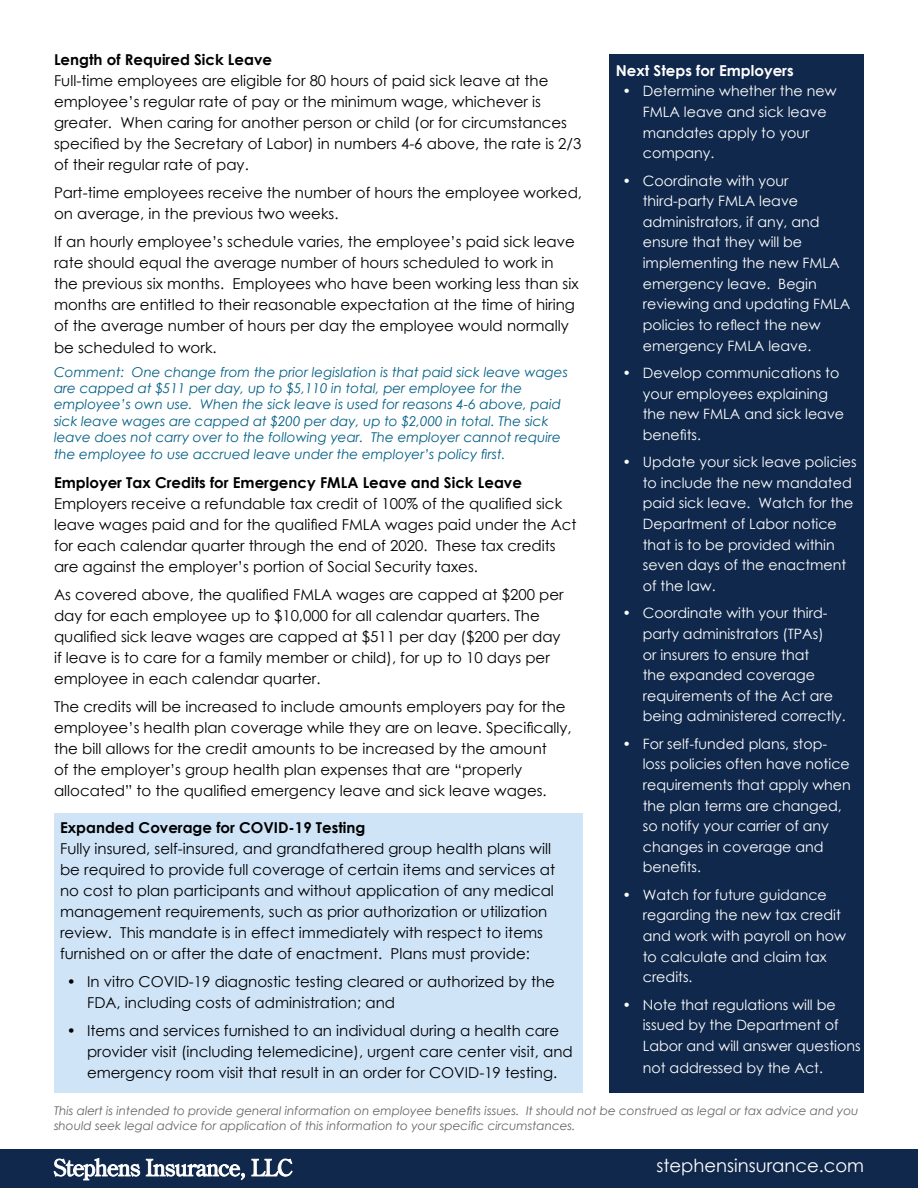
<style>
.page{position:relative;width:918px;height:1188px;background:#fff}
.page>*{position:absolute;margin:0;border:0;box-sizing:border-box;transform-origin:0 0}
.t1{font:18px "Century Gothic";color:#fff}
.t2{font:15px/21px "Century Gothic";color:#000}
.t3{font:700 15px "Century Gothic";color:#000}
.t4{font:700 15px "Century Gothic";color:#fff}
.t5{font:14.25px/20.5px "Century Gothic";color:#fff}
.t6{font:italic 13.5px/16.5px "Century Gothic";color:#005f85}
.t7{font:italic 12px/15px "Century Gothic";color:#65656a}
</style>
<div class="page">
<div style="left:609px;top:54px;width:255px;height:1039px;background:#10284b"></div>
<div style="left:0;top:1149px;width:918px;height:39px;background:#10284b"></div>
<svg style="left:54px;top:1158px;width:86px;height:22px"></svg>
<svg style="left:146px;top:1159px;width:99px;height:21px"></svg>
<svg style="left:252px;top:1159px;width:40px;height:17px"></svg>
<div style="left:54px;top:814px;width:528px;height:279px;background:#d0e4f8"></div>
<p class="t3" style="left:54px;top:48px;width:220px">Length of Required Sick Leave</p>
<p class="t2" style="left:54px;top:70px;width:529px">Full-time employees are eligible for 80 hours of paid sick leave at the employee’s regular rate of pay or the minimum wage, whichever is greater. When caring for another person or child (or for circumstances specified by the Secretary of Labor) in numbers 4-6 above, the rate is 2/3 of their regular rate of pay.</p>
<p class="t2" style="left:54px;top:182px;width:530px">Part-time employees receive the number of hours the employee worked, on average, in the previous two weeks.</p>
<p class="t2" style="left:54px;top:231px;width:526px">If an hourly employee’s schedule varies, the employee’s paid sick leave rate should equal the average number of hours scheduled to work in the previous six months. Employees who have been working less than six months are entitled to their reasonable expectation at the time of hiring of the average number of hours per day the employee would normally</p>
<p class="t2" style="left:54px;top:337px;width:164px">be scheduled to work.</p>
<p class="t6" style="left:54px;top:363px;width:516px">Comment: One change from the prior legislation is that paid sick leave wages are capped at $511 per day, up to $5,110 in total, per employee for the employee’s own use. When the sick leave is used for reasons 4-6 above, paid sick leave wages are capped at $200 per day, up to $2,000 in total. The sick leave does not carry over to the following year. The employer cannot require the employee to use accrued leave under the employer’s policy first.</p>
<p class="t3" style="left:54px;top:471px;width:469px">Employer Tax Credits for Emergency FMLA Leave and Sick Leave</p>
<p class="t2" style="left:54px;top:493px;width:524px">Employers receive a refundable tax credit of 100% of the qualified sick leave wages paid and for the qualified FMLA wages paid under the Act for each calendar quarter through the end of 2020. These tax credits are against the employer’s portion of Social Security taxes.</p>
<p class="t2" style="left:54px;top:584px;width:511px">As covered above, the qualified FMLA wages are capped at $200 per day for each employee up to $10,000 for all calendar quarters. The qualified sick leave wages are capped at $511 per day ($200 per day if leave is to care for a family member or child), for up to 10 days per employee in each calendar quarter.</p>
<p class="t2" style="left:54px;top:696px;width:519px">The credits will be increased to include amounts employers pay for the employee’s health plan coverage while they are on leave. Specifically, the bill allows for the credit amounts to be increased by the amount<br>of the employer’s group health plan expenses that are “properly allocated” to the qualified emergency leave and sick leave wages.</p>
<p class="t3" style="left:60px;top:817px;width:307px">Expanded Coverage for COVID-19 Testing</p>
<p class="t2" style="left:60px;top:838px;width:497px">Fully insured, self-insured, and grandfathered group health plans will be required to provide full coverage of certain items and services at no cost to plan participants and without application of any medical management requirements, such as prior authorization or utilization review. This mandate is in effect immediately with respect to items furnished on or after the date of enactment. Plans must provide:</p>
<p class="t2" style="left:87px;top:971px;width:469px;text-indent:-20px">• In vitro COVID-19 diagnostic testing cleared or authorized by the<br>FDA, including costs of administration; and</p>
<p class="t2" style="left:87px;top:1020px;width:487px;text-indent:-20px">• Items and services furnished to an individual during a health care provider visit (including telemedicine), urgent care center visit, and emergency room visit that result in an order for COVID-19 testing.</p>
<p class="t4" style="left:616px;top:59px;width:179px">Next Steps for Employers</p>
<p class="t5" style="left:643px;top:81px;width:195px;text-indent:-20px">• Determine whether the new<br>FMLA leave and sick leave mandates apply to your company.</p>
<p class="t5" style="left:643px;top:170px;width:209px;text-indent:-20px">• Coordinate with your third-party FMLA leave administrators, if any, and ensure that they will be implementing the new FMLA emergency leave. Begin reviewing and updating FMLA policies to reflect the new emergency FMLA leave.</p>
<p class="t5" style="left:643px;top:362px;width:203px;text-indent:-20px">• Develop communications to your employees explaining the new FMLA and sick leave benefits.</p>
<p class="t5" style="left:643px;top:452px;width:215px;text-indent:-20px">• Update your sick leave policies to include the new mandated paid sick leave. Watch for the<br>Department of Labor notice that is to be provided within seven days of the enactment of the law.</p>
<p class="t5" style="left:643px;top:603px;width:205px;text-indent:-20px">• Coordinate with your third&shy;party administrators (TPAs)<br>or insurers to ensure that<br>the expanded coverage requirements of the Act are being administered correctly.</p>
<p class="t5" style="left:643px;top:733px;width:210px;text-indent:-20px">• For self-funded plans, stop&shy;loss policies often have notice requirements that apply when the plan terms are changed, so notify your carrier of any changes in coverage and benefits.</p>
<p class="t5" style="left:643px;top:884px;width:205px;text-indent:-20px">• Watch for future guidance regarding the new tax credit and work with payroll on how to calculate and claim tax credits.</p>
<p class="t5" style="left:643px;top:994px;width:219px;text-indent:-20px">• Note that regulations will be issued by the Department of<br>Labor and will answer questions</p>
<p class="t5" style="left:643px;top:1058px;width:182px">not addressed by the Act.</p>
<p class="t7" style="left:54px;top:1103px;width:806px">This alert is intended to provide general information on employee benefits issues. It should not be construed as legal or tax advice and you should seek legal advice for application of this information to your specific circumstances.</p>
<p class="t1" style="left:656px;top:1153px;width:209px">stephensinsurance.com</p>
</div>
